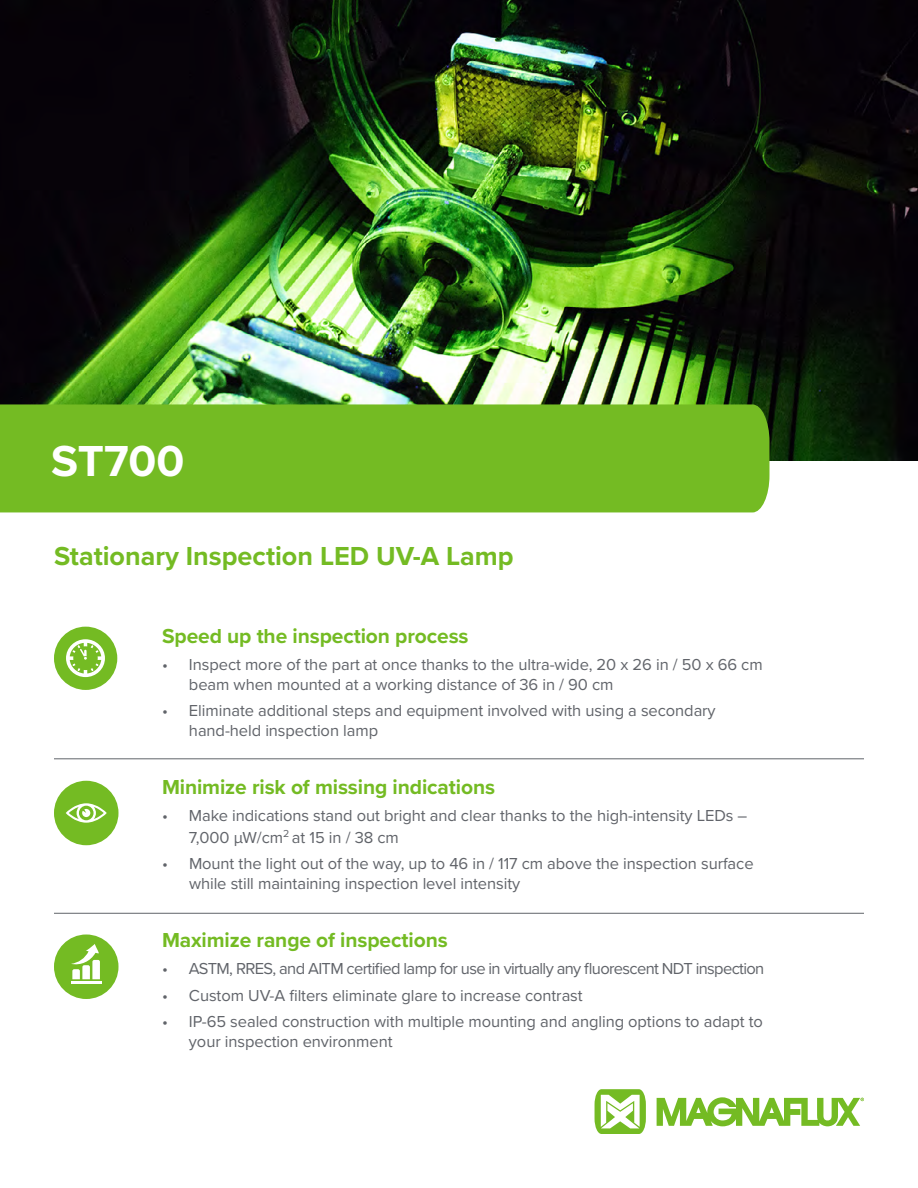
<style>
.page{position:relative;width:918px;height:1188px;background:#fff}
.page>*{position:absolute;margin:0;border:0;box-sizing:border-box;transform-origin:0 0}
.t1{font:700 45px "Proxima Nova";color:#fff}
.t2{font:700 27px "Proxima Nova";color:#74bb23}
.t3{font:700 21px "Proxima Nova";letter-spacing:-.005em;color:#74bb23}
.t4{font:16.5px/19.8px "Proxima Nova";letter-spacing:-.005em;color:#61646a}
.t5{font:16.5px "Proxima Nova";letter-spacing:-.04em;color:#61646a}
</style>
<div class="page">
<img style="left:0;top:0;width:918px;height:460px">
<svg style="left:657px;top:1097px;width:207px;height:29px"></svg>
<svg style="left:595px;top:1089px;width:51px;height:45px"></svg>
<div style="left:0;top:404px;width:770px;height:108px;background:#74bb23"></div>
<div style="left:54px;top:627px;width:63px;height:63px;background:#74bb23;border-radius:50%"></div>
<svg style="left:66px;top:639px;width:39px;height:38px"></svg>
<div style="left:54px;top:781px;width:64px;height:64px;background:#74bb23;border-radius:50%"></div>
<svg style="left:66px;top:803px;width:41px;height:20px"></svg>
<hr style="left:54px;top:913px;width:810px;height:1px;background:#61646a">
<hr style="left:54px;top:759px;width:810px;height:1px;background:#61646a">
<div style="left:54px;top:934px;width:64px;height:65px;background:#74bb23;border-radius:50%"></div>
<svg style="left:71px;top:944px;width:29px;height:35px"></svg>
<hr style="left:71px;top:981px;width:31px;height:2px;background:#fff">
<h1 class="t1" style="left:51px;top:428px;width:135px">ST700</h1>
<h2 class="t2" style="left:54px;top:535px;width:461px">Stationary Inspection LED UV-A Lamp</h2>
<p class="t3" style="left:162px;top:621px;width:308px">Speed up the inspection process</p>
<p class="t4" style="left:189px;top:654px;width:575px;text-indent:-27px">• Inspect more of the part at once thanks to the ultra-wide, 20 x 26 in / 50 x 66 cm beam when mounted at a working distance of 36 in / 90 cm</p>
<p class="t4" style="left:189px;top:700px;width:528px;text-indent:-27px">• Eliminate additional steps and equipment involved with using a secondary hand-held inspection lamp</p>
<p class="t3" style="left:162px;top:772px;width:335px">Minimize risk of missing indications</p>
<p class="t4" style="left:189px;top:804px;width:560px;line-height:21.6px;text-indent:-27px">• Make indications stand out bright and clear thanks to the high-intensity LEDs –<br>7,000 μW/cm<sup>2</sup> at 15 in / 38 cm</p>
<p class="t4" style="left:189px;top:853px;width:566px;text-indent:-27px">• Mount the light out of the way, up to 46 in / 117 cm above the inspection surface while still maintaining inspection level intensity</p>
<p class="t3" style="left:162px;top:925px;width:287px">Maximize range of inspections</p>
<p class="t5" style="left:162px;top:956px;width:604px">• ASTM, RRES, and AITM certified lamp for use in virtually any fluorescent NDT inspection</p>
<p class="t4" style="left:162px;top:984px;width:422px">• Custom UV-A filters eliminate glare to increase contrast</p>
<p class="t4" style="left:189px;top:1011px;width:575px;text-indent:-27px">• IP-65 sealed construction with multiple mounting and angling options to adapt to your inspection environment</p>
</div>
